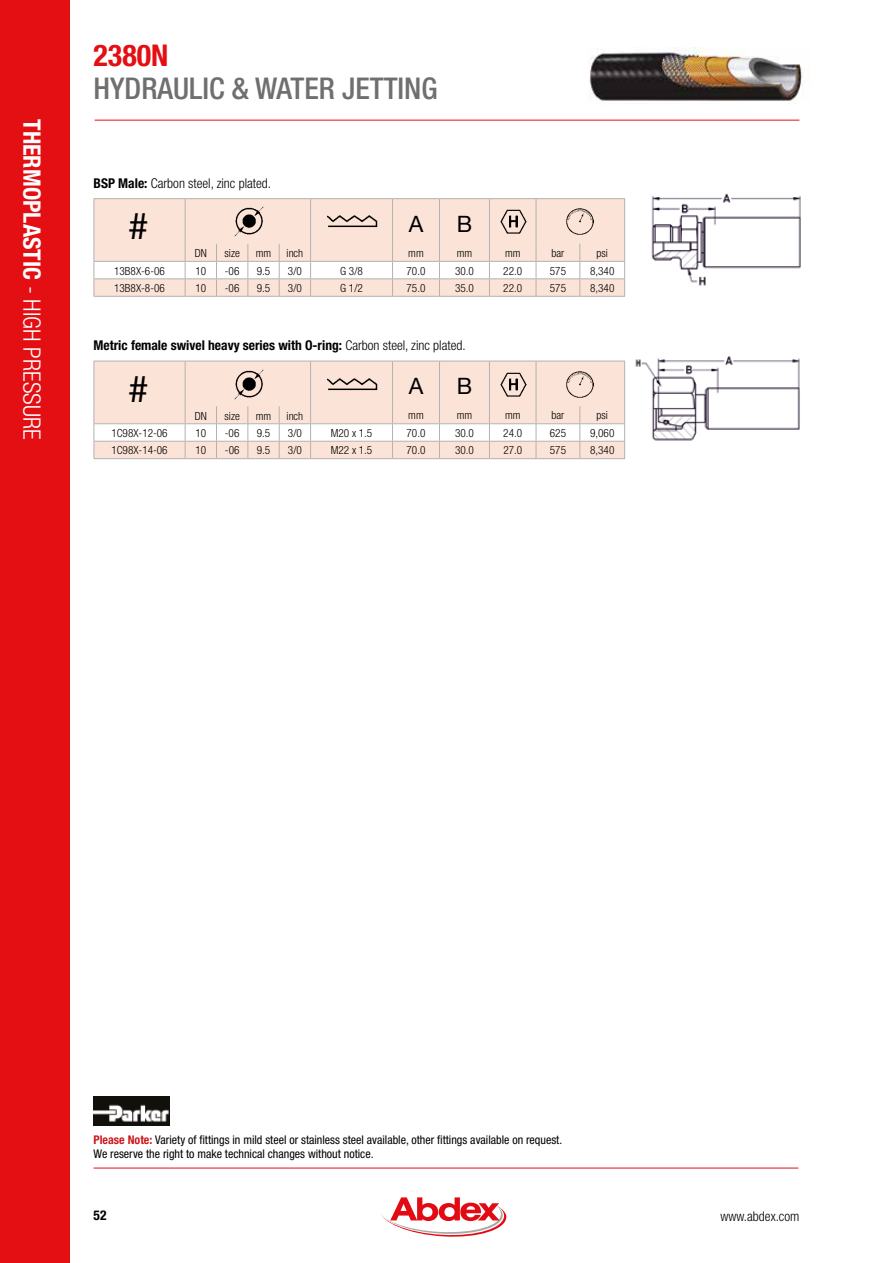
<style>
.page{position:relative;width:893px;height:1263px;background:#fff}
.page>*{position:absolute;margin:0;border:0;box-sizing:border-box;transform-origin:0 0}
.t1{font:36.6px "Helvetica Neue";color:#000}
.t2{font:500 condensed 30px "Helvetica Neue";color:#706f6f}
.t3{font:700 condensed 30px "Helvetica Neue";color:#e30f13}
.t4{font:700 condensed 24px "Helvetica Neue";color:#fff}
.t5{font:22.5px "Helvetica Neue";color:#000}
.t6{font:700 condensed 13.5px "Helvetica Neue";color:#000}
.t7{font:300 condensed 13.5px "Helvetica Neue";color:#000}
.t8{font:condensed 12px/14.2px "Helvetica Neue";color:#000}
.t9{font:300 condensed 11.25px "Helvetica Neue";color:#000}
.s1{font-weight:300}
.s2{font-weight:700}
.s3{font-weight:700;color:#cd171a}
</style>
<div class="page">
<div style="left:0;top:0;width:70px;height:1263px;background:#e30f13"></div>
<hr style="left:95px;top:120px;width:704px;height:1px;background:#e30f13">
<hr style="left:94px;top:1168px;width:704px;height:1px;background:#e30f13">
<svg style="left:381px;top:1191px;width:125px;height:46px"></svg>
<div style="left:95px;top:199px;width:529px;height:45px;background:#fce3d7"></div>
<hr style="left:94px;top:198px;width:91px;height:1px;background:#b3b2b2">
<hr style="left:94px;top:199px;width:1px;height:45px;background:#b3b2b2">
<hr style="left:185px;top:198px;width:31px;height:1px;background:#b3b2b2">
<hr style="left:185px;top:199px;width:1px;height:45px;background:#b3b2b2">
<hr style="left:216px;top:198px;width:32px;height:1px;background:#b3b2b2">
<hr style="left:248px;top:198px;width:31px;height:1px;background:#b3b2b2">
<hr style="left:279px;top:198px;width:32px;height:1px;background:#b3b2b2">
<hr style="left:311px;top:198px;width:82px;height:1px;background:#b3b2b2">
<hr style="left:310px;top:199px;width:1px;height:45px;background:#b3b2b2">
<hr style="left:489px;top:198px;width:47px;height:1px;background:#b3b2b2">
<hr style="left:489px;top:199px;width:1px;height:45px;background:#b3b2b2">
<hr style="left:536px;top:198px;width:44px;height:1px;background:#b3b2b2">
<hr style="left:536px;top:199px;width:1px;height:45px;background:#b3b2b2">
<hr style="left:580px;top:198px;width:45px;height:1px;background:#b3b2b2">
<hr style="left:624px;top:199px;width:1px;height:45px;background:#b3b2b2">
<svg style="left:94px;top:244px;width:531px;height:52px"></svg>
<hr style="left:94px;top:296px;width:91px;height:1px;background:#b3b2b2">
<hr style="left:185px;top:296px;width:31px;height:1px;background:#b3b2b2">
<hr style="left:216px;top:296px;width:32px;height:1px;background:#b3b2b2">
<hr style="left:248px;top:296px;width:31px;height:1px;background:#b3b2b2">
<hr style="left:279px;top:296px;width:32px;height:1px;background:#b3b2b2">
<hr style="left:311px;top:296px;width:82px;height:1px;background:#b3b2b2">
<hr style="left:393px;top:296px;width:46px;height:1px;background:#b3b2b2">
<hr style="left:439px;top:296px;width:50px;height:1px;background:#b3b2b2">
<hr style="left:489px;top:296px;width:47px;height:1px;background:#b3b2b2">
<hr style="left:536px;top:296px;width:44px;height:1px;background:#b3b2b2">
<hr style="left:580px;top:296px;width:45px;height:1px;background:#b3b2b2">
<hr style="left:393px;top:198px;width:46px;height:1px;background:#b3b2b2">
<hr style="left:392px;top:199px;width:1px;height:45px;background:#b3b2b2">
<hr style="left:439px;top:198px;width:50px;height:1px;background:#b3b2b2">
<hr style="left:439px;top:199px;width:1px;height:45px;background:#b3b2b2">
<img style="left:324px;top:212px;width:57px;height:18px">
<img style="left:651px;top:193px;width:150px;height:93px">
<img style="left:231px;top:203px;width:36px;height:37px">
<img style="left:567px;top:208px;width:26px;height:27px">
<img style="left:500px;top:210px;width:27px;height:23px">
<div style="left:95px;top:362px;width:529px;height:44px;background:#fce3d7"></div>
<hr style="left:94px;top:361px;width:91px;height:1px;background:#b3b2b2">
<hr style="left:94px;top:361px;width:1px;height:45px;background:#b3b2b2">
<hr style="left:185px;top:361px;width:31px;height:1px;background:#b3b2b2">
<hr style="left:185px;top:361px;width:1px;height:45px;background:#b3b2b2">
<hr style="left:216px;top:361px;width:32px;height:1px;background:#b3b2b2">
<hr style="left:248px;top:361px;width:31px;height:1px;background:#b3b2b2">
<hr style="left:279px;top:361px;width:32px;height:1px;background:#b3b2b2">
<hr style="left:311px;top:361px;width:82px;height:1px;background:#b3b2b2">
<hr style="left:310px;top:361px;width:1px;height:45px;background:#b3b2b2">
<hr style="left:489px;top:361px;width:47px;height:1px;background:#b3b2b2">
<hr style="left:489px;top:361px;width:1px;height:45px;background:#b3b2b2">
<hr style="left:536px;top:361px;width:44px;height:1px;background:#b3b2b2">
<hr style="left:536px;top:361px;width:1px;height:45px;background:#b3b2b2">
<hr style="left:580px;top:361px;width:45px;height:1px;background:#b3b2b2">
<hr style="left:624px;top:361px;width:1px;height:45px;background:#b3b2b2">
<svg style="left:94px;top:406px;width:531px;height:52px"></svg>
<hr style="left:94px;top:458px;width:91px;height:1px;background:#b3b2b2">
<hr style="left:185px;top:458px;width:31px;height:1px;background:#b3b2b2">
<hr style="left:216px;top:458px;width:32px;height:1px;background:#b3b2b2">
<hr style="left:248px;top:458px;width:31px;height:1px;background:#b3b2b2">
<hr style="left:279px;top:458px;width:32px;height:1px;background:#b3b2b2">
<hr style="left:311px;top:458px;width:82px;height:1px;background:#b3b2b2">
<hr style="left:393px;top:458px;width:46px;height:1px;background:#b3b2b2">
<hr style="left:439px;top:458px;width:50px;height:1px;background:#b3b2b2">
<hr style="left:489px;top:458px;width:47px;height:1px;background:#b3b2b2">
<hr style="left:536px;top:458px;width:44px;height:1px;background:#b3b2b2">
<hr style="left:580px;top:458px;width:45px;height:1px;background:#b3b2b2">
<hr style="left:393px;top:361px;width:46px;height:1px;background:#b3b2b2">
<hr style="left:392px;top:361px;width:1px;height:45px;background:#b3b2b2">
<hr style="left:439px;top:361px;width:50px;height:1px;background:#b3b2b2">
<hr style="left:439px;top:361px;width:1px;height:45px;background:#b3b2b2">
<img style="left:324px;top:375px;width:57px;height:18px">
<img style="left:635px;top:356px;width:165px;height:85px">
<img style="left:231px;top:366px;width:36px;height:37px">
<img style="left:567px;top:371px;width:26px;height:27px">
<img style="left:500px;top:373px;width:27px;height:23px">
<img style="left:590px;top:48px;width:214px;height:53px">
<img style="left:94px;top:1097px;width:76px;height:28px">
<h3 class="t4" style="left:46px;top:119px;width:322px;rotate:90deg">THERMOPLASTIC <span class="s1">- HIGH PRESSURE</span></h3>
<h2 class="t3" style="left:94px;top:37px;width:76px">2380N</h2>
<h2 class="t2" style="left:94px;top:70px;width:346px">HYDRAULIC &amp; WATER JETTING</h2>
<p class="t7" style="left:94px;top:175px;width:179px"><span class="s2">BSP Male:</span> Carbon steel, zinc plated.</p>
<h1 class="t1" style="left:128px;top:200px;width:22px">#</h1>
<h3 class="t5" style="left:409px;top:208px;width:16px">A</h3>
<h3 class="t5" style="left:457px;top:208px;width:17px">B</h3>
<p class="t9" style="left:195px;top:247px;width:14px">DN</p>
<p class="t9" style="left:225px;top:247px;width:17px">size</p>
<p class="t9" style="left:256px;top:247px;width:17px">mm</p>
<p class="t9" style="left:287px;top:247px;width:18px">inch</p>
<p class="t9" style="left:408px;top:246px;width:17px">mm</p>
<p class="t9" style="left:457px;top:246px;width:17px">mm</p>
<p class="t9" style="left:505px;top:246px;width:17px">mm</p>
<p class="t9" style="left:551px;top:246px;width:14px">bar</p>
<p class="t9" style="left:597px;top:246px;width:13px">psi</p>
<p class="t9" style="left:114px;top:264px;width:52px">13B8X-6-06</p>
<p class="t9" style="left:195px;top:264px;width:12px">10</p>
<p class="t9" style="left:225px;top:264px;width:16px">-06</p>
<p class="t9" style="left:257px;top:264px;width:15px">9.5</p>
<p class="t9" style="left:288px;top:264px;width:15px">3/0</p>
<p class="t9" style="left:340px;top:264px;width:24px">G 3/8</p>
<p class="t9" style="left:407px;top:264px;width:20px">70.0</p>
<p class="t9" style="left:455px;top:264px;width:20px">30.0</p>
<p class="t9" style="left:503px;top:264px;width:20px">22.0</p>
<p class="t9" style="left:550px;top:264px;width:18px">575</p>
<p class="t9" style="left:590px;top:264px;width:26px">8,340</p>
<p class="t9" style="left:114px;top:282px;width:52px">13B8X-8-06</p>
<p class="t9" style="left:195px;top:282px;width:12px">10</p>
<p class="t9" style="left:225px;top:282px;width:16px">-06</p>
<p class="t9" style="left:257px;top:282px;width:15px">9.5</p>
<p class="t9" style="left:288px;top:282px;width:15px">3/0</p>
<p class="t9" style="left:340px;top:282px;width:24px">G 1/2</p>
<p class="t9" style="left:407px;top:282px;width:20px">75.0</p>
<p class="t9" style="left:455px;top:282px;width:20px">35.0</p>
<p class="t9" style="left:503px;top:282px;width:20px">22.0</p>
<p class="t9" style="left:550px;top:282px;width:18px">575</p>
<p class="t9" style="left:590px;top:282px;width:26px">8,340</p>
<p class="t6" style="left:94px;top:337px;width:374px">Metric female swivel heavy series with O-ring: <span class="s1">Carbon steel, zinc plated.</span></p>
<h1 class="t1" style="left:128px;top:363px;width:22px">#</h1>
<h3 class="t5" style="left:409px;top:370px;width:16px">A</h3>
<h3 class="t5" style="left:457px;top:370px;width:17px">B</h3>
<p class="t9" style="left:195px;top:409px;width:14px">DN</p>
<p class="t9" style="left:225px;top:409px;width:17px">size</p>
<p class="t9" style="left:256px;top:409px;width:17px">mm</p>
<p class="t9" style="left:287px;top:409px;width:18px">inch</p>
<p class="t9" style="left:408px;top:409px;width:17px">mm</p>
<p class="t9" style="left:457px;top:409px;width:17px">mm</p>
<p class="t9" style="left:505px;top:409px;width:17px">mm</p>
<p class="t9" style="left:551px;top:409px;width:14px">bar</p>
<p class="t9" style="left:597px;top:409px;width:13px">psi</p>
<p class="t9" style="left:111px;top:426px;width:58px">1C98X-12-06</p>
<p class="t9" style="left:195px;top:426px;width:12px">10</p>
<p class="t9" style="left:225px;top:426px;width:16px">-06</p>
<p class="t9" style="left:257px;top:426px;width:15px">9.5</p>
<p class="t9" style="left:288px;top:426px;width:15px">3/0</p>
<p class="t9" style="left:331px;top:426px;width:43px">M20 x 1.5</p>
<p class="t9" style="left:407px;top:426px;width:20px">70.0</p>
<p class="t9" style="left:455px;top:426px;width:20px">30.0</p>
<p class="t9" style="left:503px;top:426px;width:20px">24.0</p>
<p class="t9" style="left:550px;top:426px;width:18px">625</p>
<p class="t9" style="left:590px;top:426px;width:26px">9,060</p>
<p class="t9" style="left:111px;top:444px;width:58px">1C98X-14-06</p>
<p class="t9" style="left:195px;top:444px;width:12px">10</p>
<p class="t9" style="left:225px;top:444px;width:16px">-06</p>
<p class="t9" style="left:257px;top:444px;width:15px">9.5</p>
<p class="t9" style="left:288px;top:444px;width:15px">3/0</p>
<p class="t9" style="left:331px;top:444px;width:43px">M22 x 1.5</p>
<p class="t9" style="left:407px;top:444px;width:20px">70.0</p>
<p class="t9" style="left:455px;top:444px;width:20px">30.0</p>
<p class="t9" style="left:503px;top:444px;width:20px">27.0</p>
<p class="t9" style="left:550px;top:444px;width:18px">575</p>
<p class="t9" style="left:590px;top:444px;width:26px">8,340</p>
<p class="t8" style="left:94px;top:1132px;width:470px"><span class="s3">Please Note:</span> Variety of fittings in mild steel or stainless steel available, other fittings available on request.<br>We reserve the right to make technical changes without notice.</p>
<p class="t6" style="left:94px;top:1207px;width:14px">52</p>
<p class="t7" style="left:720px;top:1208px;width:81px">www.abdex.com</p>
</div>
